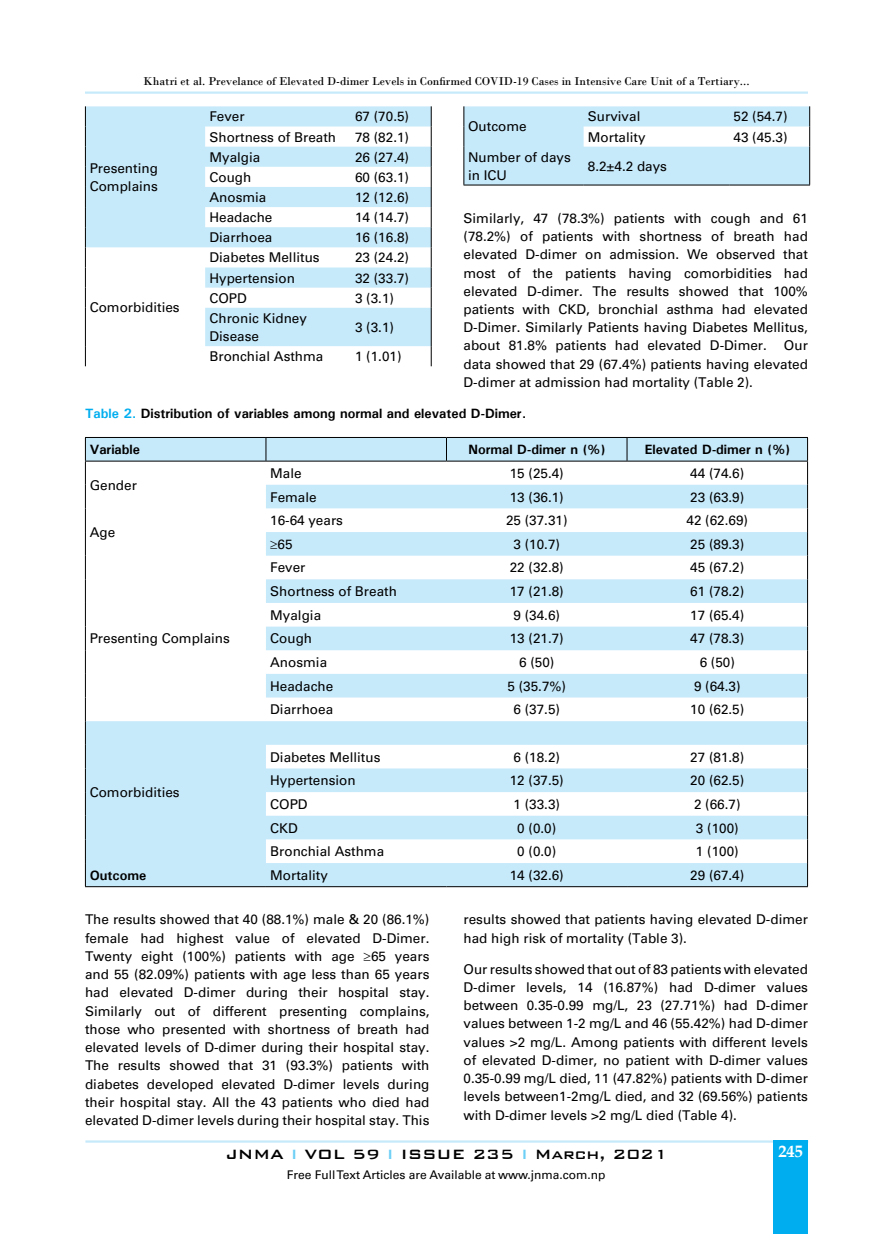
<style>
.page{position:relative;width:893px;height:1234px;background:#fff}
.page>*{position:absolute;margin:0;border:0;box-sizing:border-box;transform-origin:0 0}
.t1{font:500 18px "Bank Gothic BT";color:#000}
.t2{font:700 16.5px "Book Antiqua";color:#fff}
.t3{font:13.5px/18.1px "Univers";color:#000}
.t4{font:700 13.5px "Univers";color:#000}
.t5{font:12px "Bodoni";color:#000}
.t6{font:12px "Univers";color:#000}
.s1{color:#00aeef}
.s2{color:#6dcff6}
</style>
<div class="page">
<hr style="left:85px;top:1140px;width:723px;height:2px;background:#c7eafb">
<div style="left:774px;top:1139px;width:34px;height:94px;background:#00aeef"></div>
<hr style="left:85px;top:91px;width:723px;height:3px;background:#c7eafb">
<svg style="left:86px;top:106px;width:345px;height:240px;fill:#c7eafb"></svg>
<svg style="left:85px;top:106px;width:1px;height:202px"></svg>
<hr style="left:85px;top:308px;width:1px;height:38px;background:#000">
<svg style="left:85px;top:346px;width:1px;height:20px"></svg>
<svg style="left:431px;top:106px;width:1px;height:202px"></svg>
<hr style="left:431px;top:308px;width:1px;height:38px;background:#000">
<svg style="left:431px;top:346px;width:1px;height:20px"></svg>
<svg style="left:463px;top:106px;width:347px;height:79px"></svg>
<hr style="left:463px;top:147px;width:1px;height:38px;background:#000">
<hr style="left:463px;top:185px;width:121px;height:1px;background:#000">
<hr style="left:584px;top:185px;width:145px;height:1px;background:#000">
<hr style="left:729px;top:185px;width:81px;height:1px;background:#000">
<hr style="left:809px;top:147px;width:1px;height:38px;background:#000">
<svg style="left:86px;top:438px;width:721px;height:448px"></svg>
<svg style="left:266px;top:438px;width:1px;height:22px"></svg>
<svg style="left:446px;top:438px;width:1px;height:22px"></svg>
<svg style="left:627px;top:438px;width:1px;height:22px"></svg>
<hr style="left:85px;top:460px;width:181px;height:1px;background:#000">
<hr style="left:266px;top:460px;width:180px;height:1px;background:#000">
<hr style="left:446px;top:460px;width:181px;height:1px;background:#000">
<hr style="left:627px;top:460px;width:181px;height:1px;background:#000">
<hr style="left:85px;top:437px;width:181px;height:1px;background:#000">
<hr style="left:266px;top:437px;width:180px;height:1px;background:#000">
<hr style="left:446px;top:437px;width:181px;height:1px;background:#000">
<hr style="left:627px;top:437px;width:181px;height:1px;background:#000">
<svg style="left:85px;top:438px;width:1px;height:448px"></svg>
<hr style="left:85px;top:886px;width:181px;height:1px;background:#000">
<hr style="left:266px;top:886px;width:180px;height:1px;background:#000">
<hr style="left:446px;top:886px;width:181px;height:1px;background:#000">
<hr style="left:627px;top:886px;width:181px;height:1px;background:#000">
<svg style="left:807px;top:438px;width:1px;height:448px"></svg>
<p class="t5" style="left:143px;top:73px;width:608px">Khatri et al. Prevelance of Elevated D-dimer Levels in Confirmed COVID-19 Cases in Intensive Care Unit of a Tertiary...</p>
<p class="t3" style="left:209px;top:107px;width:37px">Fever</p>
<p class="t3" style="left:355px;top:107px;width:56px">67 (70.5)</p>
<p class="t3" style="left:209px;top:128px;width:128px">Shortness of Breath</p>
<p class="t3" style="left:355px;top:128px;width:56px">78 (82.1)</p>
<p class="t3" style="left:209px;top:148px;width:53px">Myalgia</p>
<p class="t3" style="left:355px;top:148px;width:56px">26 (27.4)</p>
<p class="t3" style="left:209px;top:168px;width:43px">Cough</p>
<p class="t3" style="left:355px;top:168px;width:56px">60 (63.1)</p>
<p class="t3" style="left:209px;top:188px;width:58px">Anosmia</p>
<p class="t3" style="left:355px;top:188px;width:56px">12 (12.6)</p>
<p class="t3" style="left:209px;top:208px;width:65px">Headache</p>
<p class="t3" style="left:355px;top:208px;width:56px">14 (14.7)</p>
<p class="t3" style="left:209px;top:228px;width:65px">Diarrhoea</p>
<p class="t3" style="left:355px;top:228px;width:56px">16 (16.8)</p>
<p class="t3" style="left:588px;top:107px;width:54px">Survival</p>
<p class="t3" style="left:733px;top:107px;width:56px">52 (54.7)</p>
<p class="t3" style="left:588px;top:128px;width:59px">Mortality</p>
<p class="t3" style="left:733px;top:128px;width:56px">43 (45.3)</p>
<p class="t3" style="left:468px;top:118px;width:60px">Outcome</p>
<p class="t3" style="left:468px;top:148px;width:104px">Number of days in ICU</p>
<p class="t3" style="left:588px;top:157px;width:81px">8.2±4.2 days</p>
<p class="t3" style="left:463px;top:209px;width:346px;text-align:justify">Similarly, 47 (78.3%) patients with cough and 61 (78.2%) of patients with shortness of breath had elevated D-dimer on admission. We observed that most of the patients having comorbidities had elevated D-dimer. The results showed that 100% patients with CKD, bronchial asthma had elevated D-Dimer. Similarly Patients having Diabetes Mellitus, about 81.8% patients had elevated D-Dimer.</p>
<p class="t3" style="left:90px;top:159px;width:70px">Presenting<br>Complains</p>
<p class="t3" style="left:209px;top:248px;width:112px">Diabetes Mellitus</p>
<p class="t3" style="left:355px;top:248px;width:56px">23 (24.2)</p>
<p class="t3" style="left:209px;top:268px;width:87px">Hypertension</p>
<p class="t3" style="left:355px;top:268px;width:56px">32 (33.7)</p>
<p class="t3" style="left:209px;top:289px;width:39px">COPD</p>
<p class="t3" style="left:355px;top:289px;width:41px">3 (3.1)</p>
<p class="t3" style="left:209px;top:309px;width:99px">Chronic Kidney<br>Disease</p>
<p class="t3" style="left:355px;top:318px;width:41px">3 (3.1)</p>
<p class="t3" style="left:209px;top:347px;width:116px">Bronchial Asthma</p>
<p class="t3" style="left:355px;top:347px;width:48px">1 (1.01)</p>
<p class="t3" style="left:90px;top:298px;width:92px">Comorbidities</p>
<p class="t3" style="left:463px;top:336px;width:346px;text-align:justify;text-indent:320px">Our data showed that 29 (67.4%) patients having elevated D-dimer at admission had mortality (Table 2).</p>
<p class="t4" style="left:85px;top:404px;width:443px"><span class="s1">Table 2.</span> Distribution of variables among normal and elevated D-Dimer.</p>
<p class="t4" style="left:90px;top:441px;width:52px">Variable</p>
<p class="t4" style="left:468px;top:441px;width:138px">Normal D-dimer n (%)</p>
<p class="t4" style="left:645px;top:441px;width:147px">Elevated D-dimer n (%)</p>
<p class="t3" style="left:90px;top:476px;width:49px">Gender</p>
<p class="t3" style="left:270px;top:464px;width:33px">Male</p>
<p class="t3" style="left:510px;top:464px;width:56px">15 (25.4)</p>
<p class="t3" style="left:690px;top:464px;width:56px">44 (74.6)</p>
<p class="t3" style="left:270px;top:487px;width:48px">Female</p>
<p class="t3" style="left:510px;top:487px;width:56px">13 (36.1)</p>
<p class="t3" style="left:690px;top:487px;width:56px">23 (63.9)</p>
<p class="t3" style="left:90px;top:523px;width:27px">Age</p>
<p class="t3" style="left:90px;top:629px;width:142px">Presenting Complains</p>
<p class="t3" style="left:90px;top:783px;width:92px">Comorbidities</p>
<p class="t3" style="left:270px;top:511px;width:74px">16-64 years</p>
<p class="t3" style="left:506px;top:511px;width:63px">25 (37.31)</p>
<p class="t3" style="left:686px;top:511px;width:63px">42 (62.69)</p>
<p class="t3" style="left:270px;top:535px;width:24px">≥65</p>
<p class="t3" style="left:513px;top:535px;width:48px">3 (10.7)</p>
<p class="t3" style="left:690px;top:535px;width:56px">25 (89.3)</p>
<p class="t3" style="left:270px;top:558px;width:37px">Fever</p>
<p class="t3" style="left:510px;top:558px;width:56px">22 (32.8)</p>
<p class="t3" style="left:690px;top:558px;width:56px">45 (67.2)</p>
<p class="t3" style="left:270px;top:582px;width:128px">Shortness of Breath</p>
<p class="t3" style="left:510px;top:582px;width:56px">17 (21.8)</p>
<p class="t3" style="left:690px;top:582px;width:56px">61 (78.2)</p>
<p class="t3" style="left:270px;top:605px;width:53px">Myalgia</p>
<p class="t3" style="left:513px;top:605px;width:48px">9 (34.6)</p>
<p class="t3" style="left:690px;top:605px;width:56px">17 (65.4)</p>
<p class="t3" style="left:270px;top:629px;width:43px">Cough</p>
<p class="t3" style="left:510px;top:629px;width:56px">13 (21.7)</p>
<p class="t3" style="left:690px;top:629px;width:56px">47 (78.3)</p>
<p class="t3" style="left:270px;top:653px;width:58px">Anosmia</p>
<p class="t3" style="left:519px;top:653px;width:37px">6 (50)</p>
<p class="t3" style="left:700px;top:653px;width:37px">6 (50)</p>
<p class="t3" style="left:270px;top:676px;width:65px">Headache</p>
<p class="t3" style="left:507px;top:676px;width:60px">5 (35.7%)</p>
<p class="t3" style="left:694px;top:676px;width:48px">9 (64.3)</p>
<p class="t3" style="left:270px;top:700px;width:65px">Diarrhoea</p>
<p class="t3" style="left:513px;top:700px;width:48px">6 (37.5)</p>
<p class="t3" style="left:690px;top:700px;width:56px">10 (62.5)</p>
<p class="t3" style="left:270px;top:747px;width:112px">Diabetes Mellitus</p>
<p class="t3" style="left:513px;top:747px;width:48px">6 (18.2)</p>
<p class="t3" style="left:690px;top:747px;width:56px">27 (81.8)</p>
<p class="t3" style="left:270px;top:771px;width:87px">Hypertension</p>
<p class="t3" style="left:510px;top:771px;width:56px">12 (37.5)</p>
<p class="t3" style="left:690px;top:771px;width:56px">20 (62.5)</p>
<p class="t3" style="left:270px;top:794px;width:39px">COPD</p>
<p class="t3" style="left:513px;top:794px;width:48px">1 (33.3)</p>
<p class="t3" style="left:694px;top:794px;width:48px">2 (66.7)</p>
<p class="t3" style="left:270px;top:818px;width:29px">CKD</p>
<p class="t3" style="left:517px;top:818px;width:41px">0 (0.0)</p>
<p class="t3" style="left:696px;top:818px;width:44px">3 (100)</p>
<p class="t3" style="left:270px;top:842px;width:116px">Bronchial Asthma</p>
<p class="t3" style="left:517px;top:842px;width:41px">0 (0.0)</p>
<p class="t3" style="left:696px;top:842px;width:44px">1 (100)</p>
<p class="t4" style="left:90px;top:866px;width:58px">Outcome</p>
<p class="t3" style="left:270px;top:865px;width:59px">Mortality</p>
<p class="t3" style="left:510px;top:865px;width:56px">14 (32.6)</p>
<p class="t3" style="left:690px;top:865px;width:56px">29 (67.4)</p>
<p class="t3" style="left:85px;top:910px;width:346px;text-align:justify">The results showed that 40 (88.1%) male &amp; 20 (86.1%) female had highest value of elevated D-Dimer.<br>Twenty eight (100%) patients with age ≥65 years and 55 (82.09%) patients with age less than 65 years had elevated D-dimer during their hospital stay.<br>Similarly out of different presenting complains, those who presented with shortness of breath had elevated levels of D-dimer during their hospital stay.<br>The results showed that 31 (93.3%) patients with diabetes developed elevated D-dimer levels during their hospital stay. All the 43 patients who died had elevated D-dimer levels during their hospital stay. This</p>
<p class="t3" style="left:463px;top:910px;width:346px">results showed that patients having elevated D-dimer had high risk of mortality (Table 3).</p>
<p class="t3" style="left:463px;top:959px;width:346px;text-align:justify">Our results showed that out of 83 patients with elevated D-dimer levels, 14 (16.87%) had D-dimer values between 0.35-0.99 mg/L, 23 (27.71%) had D-dimer values between 1-2 mg/L and 46 (55.42%) had D-dimer values &gt;2 mg/L. Among patients with different levels of elevated D-dimer, no patient with D-dimer values 0.35-0.99 mg/L died, 11 (47.82%) patients with D-dimer levels between1-2mg/L died, and 32 (69.56%) patients with D-dimer levels &gt;2 mg/L died (Table 4).</p>
<h1 class="t1" style="left:226px;top:1143px;width:444px">JNMA <span class="s2">I</span> VOL 59 <span class="s2">I</span> ISSUE 235 <span class="s2">I</span> March, 2021</h1>
<p class="t6" style="left:287px;top:1167px;width:320px">Free Full Text Articles are Available at www.jnma.com.np</p>
<p class="t2" style="left:778px;top:1140px;width:26px">245</p>
</div>
